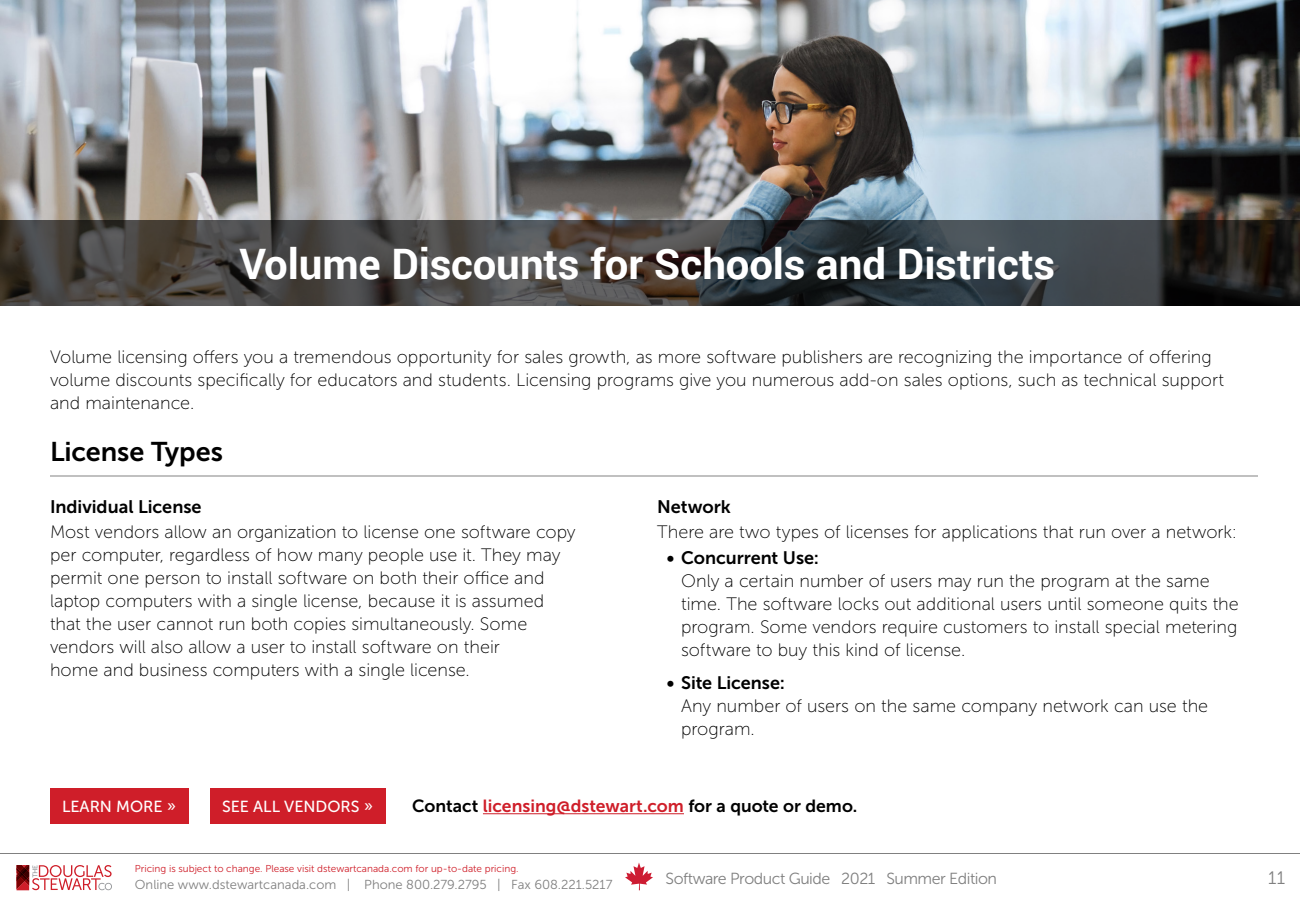
<style>
.page{position:relative;width:1300px;height:900px;background:#fff}
.page>*{position:absolute;margin:0;border:0;box-sizing:border-box;transform-origin:0 0}
.t1{font:700 42px "Roboto";letter-spacing:-.005em;color:#fff}
.t2{font:27px "Museo Sans 700";letter-spacing:-.005em;color:#000}
.t3{font:18.1px "Museo Sans 700";color:#000}
.t4{font:18px/23px "Museo Sans 100";color:#000}
.t5{font:18px "Museo Sans 700";letter-spacing:-.005em;color:#000}
.t6{font:18px "Museo Sans 300";color:#808080}
.t7{font:17.5px "Museo Sans 700";color:#000}
.t8{font:16px "Museo Sans 300";letter-spacing:-.03em;color:#808080}
.t9{font:16px "Museo Sans 500";color:#fff}
.t10{font:13px "Museo Sans 300";color:#808080}
.t11{font:10px "Museo Sans 300";color:#cf1e29}
.s1{color:#cf1e29}
</style>
<div class="page">
<img style="left:0;top:0;width:1300px;height:220px">
<svg style="left:0;top:220px;width:1300px;height:86px;background:#3c3d3d"></svg>
<hr style="left:483px;top:813px;width:201px;height:1px;background:#cf1e29">
<hr style="left:50px;top:476px;width:1208px;height:1px;background:#000">
<div style="left:50px;top:788px;width:138px;height:36px;background:#cf1e29"></div>
<div style="left:210px;top:788px;width:175px;height:36px;background:#cf1e29"></div>
<svg style="left:0;top:853px;width:1300px;height:38px"></svg>
<svg style="left:17px;top:865px;width:95px;height:25px"></svg>
<svg style="left:625px;top:863px;width:28px;height:27px"></svg>
<h1 class="t1" style="left:240px;top:234px;width:817px">Volume Discounts for Schools and Districts</h1>
<p class="t4" style="left:50px;top:345px;width:1176px">Volume licensing offers you a tremendous opportunity for sales growth, as more software publishers are recognizing the importance of offering volume discounts specifically for educators and students. Licensing programs give you numerous add-on sales options, such as technical support and maintenance.</p>
<h2 class="t2" style="left:50px;top:437px;width:175px">License Types</h2>
<p class="t3" style="left:50px;top:496px;width:153px">Individual License</p>
<p class="t4" style="left:50px;top:521px;width:527px">Most vendors allow an organization to license one software copy per computer, regardless of how many people use it. They may permit one person to install software on both their office and laptop computers with a single license, because it is assumed that the user cannot run both copies simultaneously. Some vendors will also allow a user to install software on their<br>home and business computers with a single license.</p>
<p class="t3" style="left:657px;top:496px;width:75px">Network</p>
<p class="t4" style="left:657px;top:521px;width:582px">There are two types of licenses for applications that run over a network:</p>
<p class="t5" style="left:667px;top:548px;width:154px">• Concurrent Use:</p>
<p class="t4" style="left:681px;top:570px;width:559px">Only a certain number of users may run the program at the same time. The software locks out additional users until someone quits the program. Some vendors require customers to install special metering software to buy this kind of license.</p>
<p class="t5" style="left:667px;top:673px;width:120px">• Site License:</p>
<p class="t4" style="left:681px;top:694px;width:529px">Any number of users on the same company network can use the program.</p>
<p class="t9" style="left:62px;top:798px;width:116px">LEARN MORE »</p>
<p class="t9" style="left:222px;top:798px;width:153px">SEE ALL VENDORS »</p>
<p class="t7" style="left:412px;top:796px;width:447px">Contact <span class="s1">licensing@dstewart.com</span> for a quote or demo.</p>
<p class="t11" style="left:135px;top:864px;width:385px">Pricing is subject to change. Please visit dstewartcanada.com for up-to-date pricing.</p>
<p class="t10" style="left:135px;top:878px;width:479px">Online www.dstewartcanada.com | Phone 800.279.2795 | Fax 608.221.5217</p>
<p class="t8" style="left:666px;top:870px;width:333px">Software Product Guide 2021 Summer Edition</p>
<p class="t6" style="left:1268px;top:868px;width:18px">11</p>
</div>
